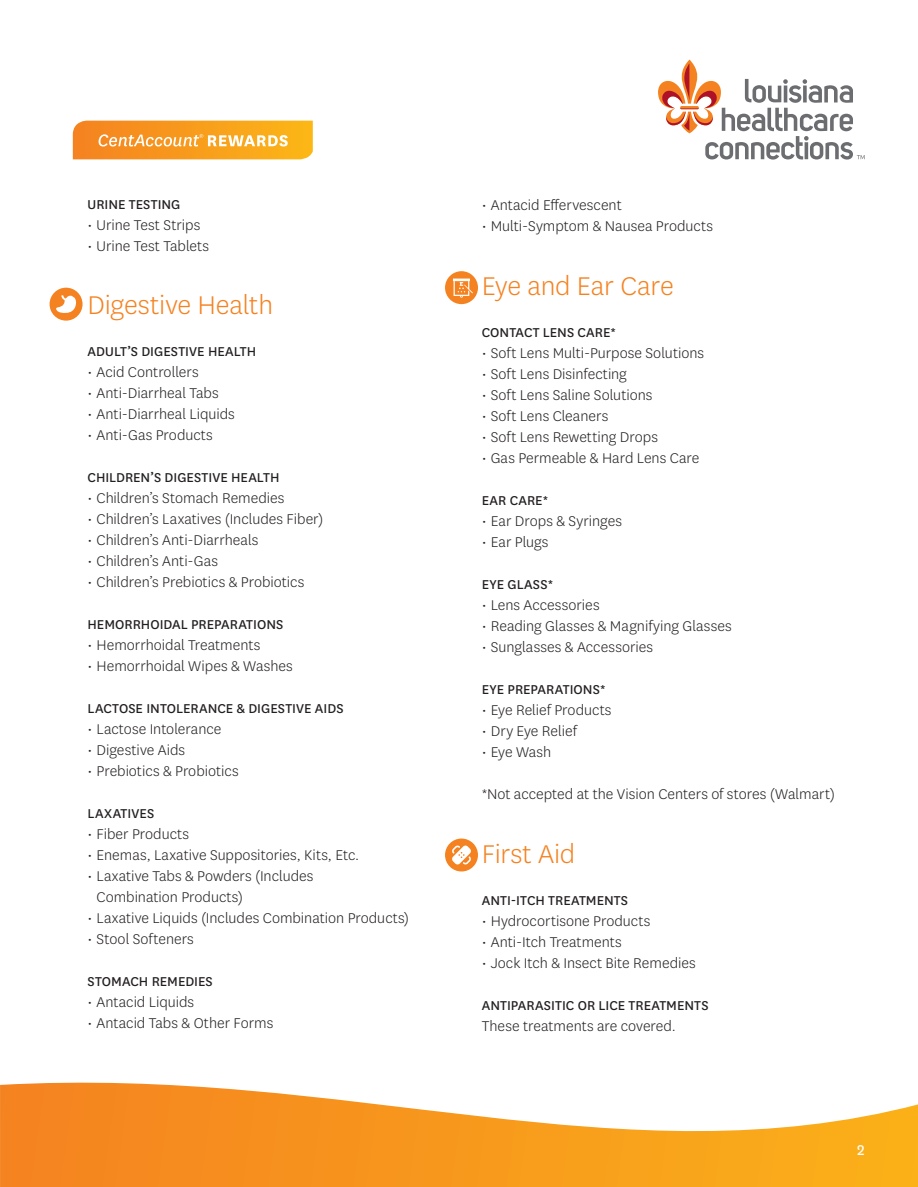
<style>
.page{position:relative;width:918px;height:1187px;background:#fff}
.page>*{position:absolute;margin:0;border:0;box-sizing:border-box;transform-origin:0 0}
.bulleted_list{font:300 30px "National";letter-spacing:-.005em;color:#f58220}
.bulleted_list-2{font:300 16.5px/21px "Centene Sans";color:#231f20}
.t1{font:16.5px "National";color:#fff}
.bulleted_list-3{font:15px "National";letter-spacing:.005em;color:#231f20}
</style>
<div class="page">
<svg style="left:0;top:1082px;width:917px;height:105px"></svg>
<svg style="left:658px;top:60px;width:206px;height:100px"></svg>
<svg style="left:73px;top:121px;width:240px;height:38px;background:#f8a533"></svg>
<div style="left:445px;top:271px;width:33px;height:33px;background:#f58220;border-radius:50%"></div>
<svg style="left:453px;top:279px;width:20px;height:19px"></svg>
<div style="left:445px;top:838px;width:33px;height:33px;background:#f58220;border-radius:50%"></div>
<svg style="left:452px;top:845px;width:19px;height:20px"></svg>
<div style="left:50px;top:288px;width:33px;height:33px;background:#f58220;border-radius:50%"></div>
<svg style="left:53px;top:295px;width:23px;height:20px"></svg>
<p class="bulleted_list-3" style="left:88px;top:194px;width:94px">URINE TESTING</p>
<p class="bulleted_list-2" style="left:88px;top:214px;width:114px">• Urine Test Strips</p>
<p class="bulleted_list-2" style="left:88px;top:235px;width:123px">• Urine Test Tablets</p>
<p class="bulleted_list" style="left:88px;top:286px;width:187px">Digestive Health</p>
<p class="bulleted_list-3" style="left:88px;top:341px;width:170px">ADULT’S DIGESTIVE HEALTH</p>
<p class="bulleted_list-2" style="left:88px;top:361px;width:113px">• Acid Controllers</p>
<p class="bulleted_list-2" style="left:88px;top:382px;width:133px">• Anti-Diarrheal Tabs</p>
<p class="bulleted_list-2" style="left:88px;top:403px;width:149px">• Anti-Diarrheal Liquids</p>
<p class="bulleted_list-2" style="left:88px;top:424px;width:127px">• Anti-Gas Products</p>
<p class="bulleted_list-3" style="left:88px;top:467px;width:193px">CHILDREN’S DIGESTIVE HEALTH</p>
<p class="bulleted_list-2" style="left:88px;top:487px;width:198px">• Children’s Stomach Remedies</p>
<p class="bulleted_list-2" style="left:88px;top:508px;width:237px">• Children’s Laxatives (Includes Fiber)</p>
<p class="bulleted_list-2" style="left:88px;top:529px;width:172px">• Children’s Anti-Diarrheals</p>
<p class="bulleted_list-2" style="left:88px;top:550px;width:132px">• Children’s Anti-Gas</p>
<p class="bulleted_list-2" style="left:88px;top:571px;width:218px">• Children’s Prebiotics &amp; Probiotics</p>
<p class="bulleted_list-3" style="left:88px;top:614px;width:197px">HEMORRHOIDAL PREPARATIONS</p>
<p class="bulleted_list-2" style="left:88px;top:634px;width:174px">• Hemorrhoidal Treatments</p>
<p class="bulleted_list-2" style="left:88px;top:655px;width:207px">• Hemorrhoidal Wipes &amp; Washes</p>
<p class="bulleted_list-3" style="left:88px;top:698px;width:257px">LACTOSE INTOLERANCE &amp; DIGESTIVE AIDS</p>
<p class="bulleted_list-2" style="left:88px;top:718px;width:135px">• Lactose Intolerance</p>
<p class="bulleted_list-2" style="left:88px;top:739px;width:99px">• Digestive Aids</p>
<p class="bulleted_list-2" style="left:88px;top:760px;width:152px">• Prebiotics &amp; Probiotics</p>
<p class="bulleted_list-3" style="left:88px;top:803px;width:68px">LAXATIVES</p>
<p class="bulleted_list-2" style="left:88px;top:823px;width:103px">• Fiber Products</p>
<p class="bulleted_list-2" style="left:88px;top:844px;width:273px">• Enemas, Laxative Suppositories, Kits, Etc.</p>
<p class="bulleted_list-2" style="left:97px;top:865px;width:218px;text-indent:-9px">• Laxative Tabs &amp; Powders (Includes<br>Combination Products)</p>
<p class="bulleted_list-2" style="left:88px;top:907px;width:323px">• Laxative Liquids (Includes Combination Products)</p>
<p class="bulleted_list-2" style="left:88px;top:928px;width:108px">• Stool Softeners</p>
<p class="bulleted_list-3" style="left:88px;top:971px;width:127px">STOMACH REMEDIES</p>
<p class="bulleted_list-2" style="left:88px;top:991px;width:108px">• Antacid Liquids</p>
<p class="bulleted_list-2" style="left:88px;top:1012px;width:187px">• Antacid Tabs &amp; Other Forms</p>
<p class="bulleted_list-2" style="left:481px;top:194px;width:141px">• Antacid Effervescent</p>
<p class="bulleted_list-2" style="left:481px;top:215px;width:233px">• Multi-Symptom &amp; Nausea Products</p>
<p class="bulleted_list" style="left:481px;top:267px;width:193px">Eye and Ear Care</p>
<p class="bulleted_list-3" style="left:481px;top:323px;width:136px">CONTACT LENS CARE*</p>
<p class="bulleted_list-2" style="left:481px;top:342px;width:224px">• Soft Lens Multi-Purpose Solutions</p>
<p class="bulleted_list-2" style="left:481px;top:363px;width:147px">• Soft Lens Disinfecting</p>
<p class="bulleted_list-2" style="left:481px;top:384px;width:172px">• Soft Lens Saline Solutions</p>
<p class="bulleted_list-2" style="left:481px;top:405px;width:128px">• Soft Lens Cleaners</p>
<p class="bulleted_list-2" style="left:481px;top:426px;width:178px">• Soft Lens Rewetting Drops</p>
<p class="bulleted_list-2" style="left:481px;top:447px;width:219px">• Gas Permeable &amp; Hard Lens Care</p>
<p class="bulleted_list-3" style="left:481px;top:491px;width:68px">EAR CARE*</p>
<p class="bulleted_list-2" style="left:481px;top:510px;width:142px">• Ear Drops &amp; Syringes</p>
<p class="bulleted_list-2" style="left:481px;top:531px;width:68px">• Ear Plugs</p>
<p class="bulleted_list-3" style="left:481px;top:575px;width:73px">EYE GLASS*</p>
<p class="bulleted_list-2" style="left:481px;top:594px;width:119px">• Lens Accessories</p>
<p class="bulleted_list-2" style="left:481px;top:615px;width:251px">• Reading Glasses &amp; Magnifying Glasses</p>
<p class="bulleted_list-2" style="left:481px;top:636px;width:173px">• Sunglasses &amp; Accessories</p>
<p class="bulleted_list-3" style="left:481px;top:680px;width:125px">EYE PREPARATIONS*</p>
<p class="bulleted_list-2" style="left:481px;top:699px;width:131px">• Eye Relief Products</p>
<p class="bulleted_list-2" style="left:481px;top:720px;width:97px">• Dry Eye Relief</p>
<p class="bulleted_list-2" style="left:481px;top:741px;width:71px">• Eye Wash</p>
<p class="bulleted_list-2" style="left:481px;top:783px;width:355px">*Not accepted at the Vision Centers of stores (Walmart)</p>
<p class="bulleted_list" style="left:481px;top:835px;width:95px">First Aid</p>
<p class="bulleted_list-3" style="left:481px;top:890px;width:148px">ANTI-ITCH TREATMENTS</p>
<p class="bulleted_list-2" style="left:481px;top:910px;width:170px">• Hydrocortisone Products</p>
<p class="bulleted_list-2" style="left:481px;top:931px;width:141px">• Anti-Itch Treatments</p>
<p class="bulleted_list-2" style="left:481px;top:952px;width:215px">• Jock Itch &amp; Insect Bite Remedies</p>
<p class="bulleted_list-3" style="left:481px;top:995px;width:228px">ANTIPARASITIC OR LICE TREATMENTS</p>
<p class="bulleted_list-2" style="left:481px;top:1015px;width:195px">These treatments are covered.</p>
<p class="t1" style="left:857px;top:1139px;width:9px">2</p>
</div>
